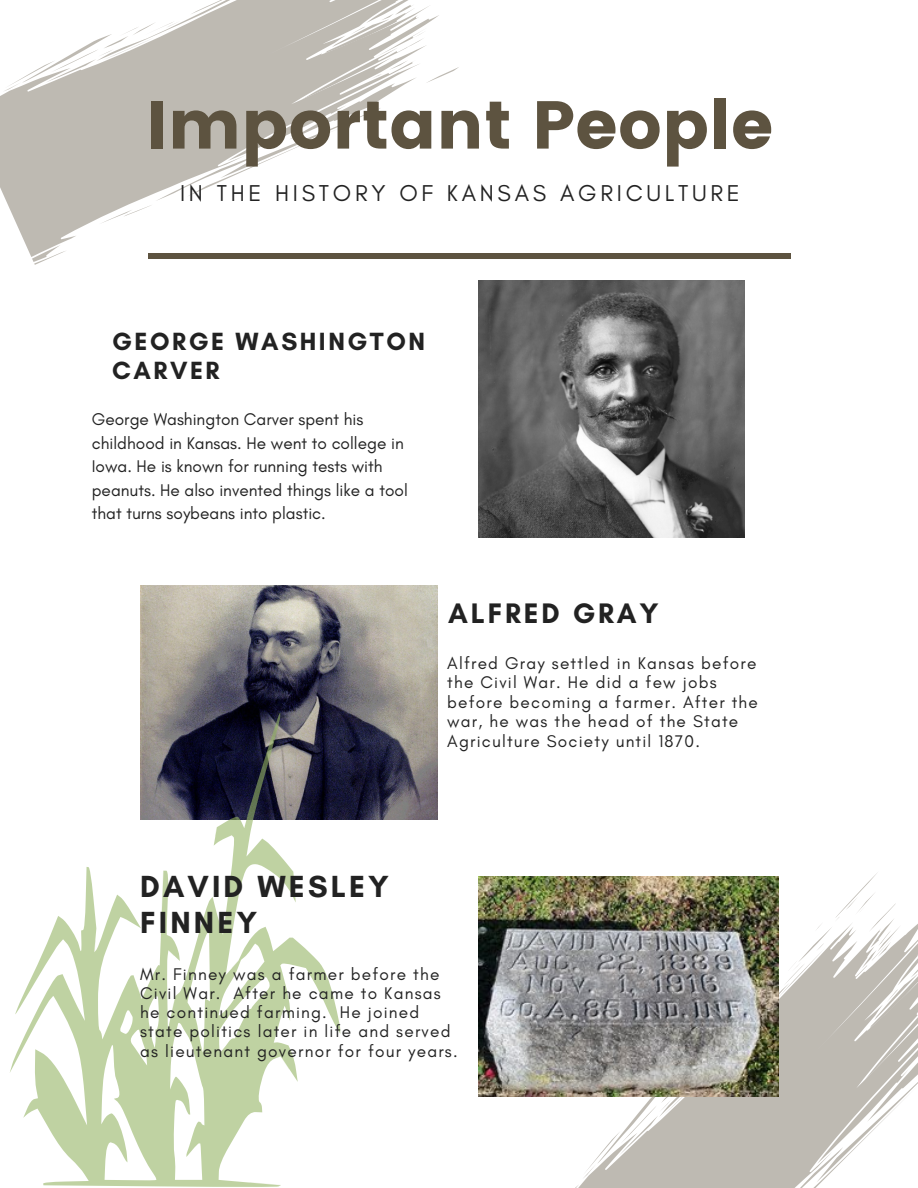
<style>
.page{position:relative;width:918px;height:1188px;background:#fff}
.page>*{position:absolute;margin:0;border:0;box-sizing:border-box;transform-origin:0 0}
.t1{font:67.65px "Poppins";color:#5d5340}
.t2{font:700 31.2px/36px "Glacial Indifference";letter-spacing:.1em;color:#222}
.t3{font:700 28.8px "Glacial Indifference";letter-spacing:.1em;color:#222}
.t4{font:700 25.35px/29.4px "Glacial Indifference";letter-spacing:.1em;color:#222}
.t5{font:23.4px "Glacial Indifference";letter-spacing:.16em;color:#222}
.t6{font:17.25px/19.5px "Glacial Indifference";letter-spacing:.07em;color:#222}
.t7{font:17.25px/23.7px "Glacial Indifference";color:#222}
</style>
<div class="page">
<svg style="left:32px;top:257px;width:20px;height:8px"></svg>
<svg style="left:0;top:95px;width:85px;height:162px"></svg>
<svg style="left:2px;top:0;width:457px;height:225px"></svg>
<img style="left:479px;top:281px;width:265px;height:256px">
<svg style="left:575px;top:873px;width:343px;height:315px"></svg>
<img style="left:140px;top:585px;width:297px;height:234px">
<img style="left:479px;top:876px;width:299px;height:221px">
<div style="left:148px;top:253px;width:642px;height:5px;background:#5d5340"></div>
<svg style="left:10px;top:713px;width:330px;height:474px"></svg>
<p class="t1" style="left:146px;top:86px;width:629px">Important People</p>
<p class="t5" style="left:180px;top:179px;width:561px">IN THE HISTORY OF KANSAS AGRICULTURE</p>
<p class="t4" style="left:112px;top:326px;width:314px">GEORGE WASHINGTON<br>CARVER</p>
<p class="t7" style="left:92px;top:407px;width:318px">George Washington Carver spent his childhood in Kansas. He went to college in Iowa. He is known for running tests with peanuts. He also invented things like a tool that turns soybeans into plastic.</p>
<p class="t3" style="left:448px;top:596px;width:212px">ALFRED GRAY</p>
<p class="t6" style="left:447px;top:653px;width:312px">Alfred Gray settled in Kansas before the Civil War. He did a few jobs before becoming a farmer. After the war, he was the head of the State Agriculture Society until 1870.</p>
<p class="t2" style="left:140px;top:868px;width:250px">DAVID WESLEY<br>FINNEY</p>
<p class="t6" style="left:140px;top:964px;width:319px">Mr. Finney was a farmer before the Civil War. After he came to Kansas he continued farming. He joined state politics later in life and served as lieutenant governor for four years.</p>
</div>
